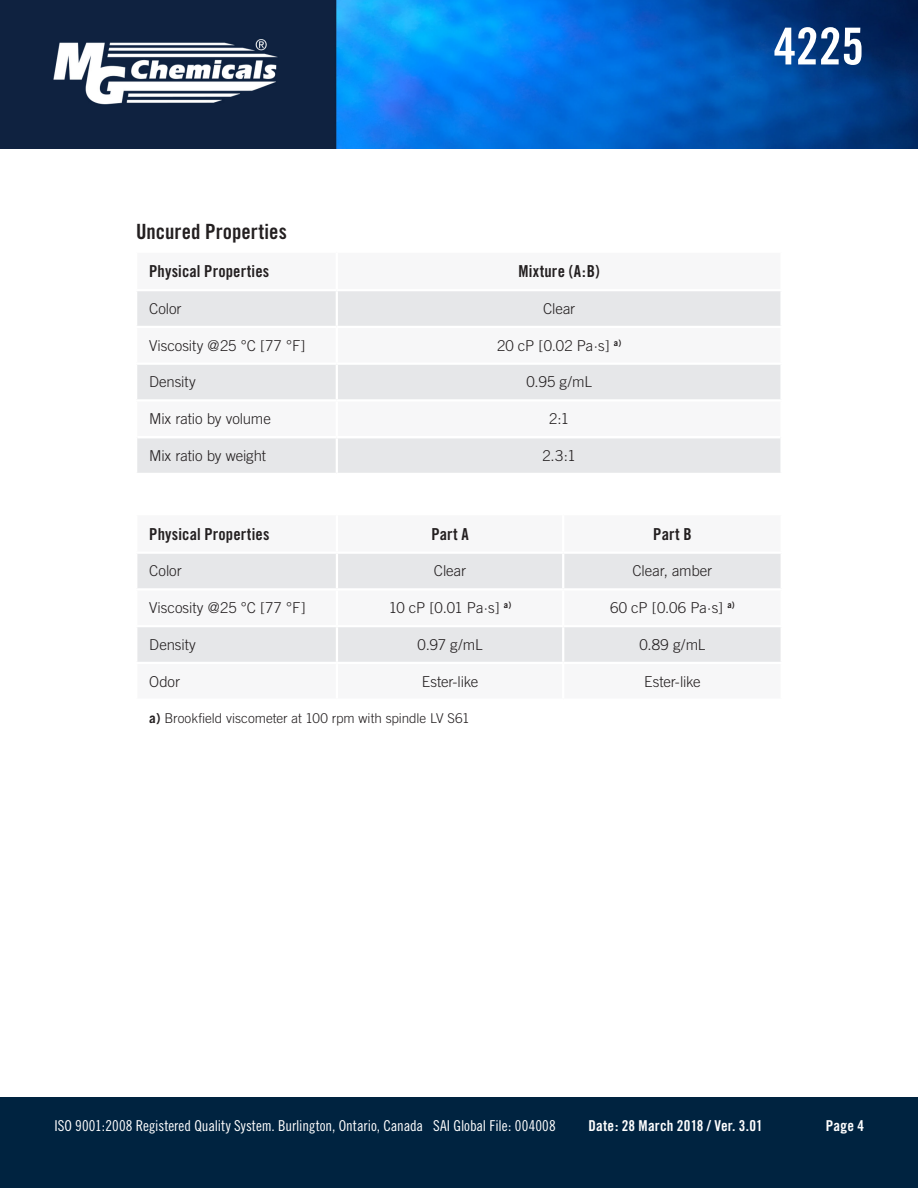
<style>
.page{position:relative;width:918px;height:1188px;background:#fff}
.page>*{position:absolute;margin:0;border:0;box-sizing:border-box;transform-origin:0 0}
.t1{font:51px "Trade Gothic Bold Cond Twenty";color:#fff}
.t2{font:21px "Trade Gothic Bold Cond Twenty";color:#231f20}
.t3{font:16.5px "Trade Gothic Bold Cond Twenty";letter-spacing:.015em;color:#231f20}
.t4{font:300 15px "Trade Gothic";letter-spacing:-.005em;color:#231f20}
.t5{font:15px "Trade Gothic Cond Eighteen";letter-spacing:-.005em;color:#fff}
.t6{font:15px "Trade Gothic Bold Cond Twenty";letter-spacing:.015em;color:#fff}
.t7{font:300 13.5px "Trade Gothic";color:#231f20}
.s1{font-weight:700}
</style>
<div class="page">
<img style="left:0;top:0;width:918px;height:149px">
<div style="left:0;top:1097px;width:918px;height:91px;background:#002340"></div>
<svg style="left:137px;top:291px;width:643px;height:182px;fill:#e6e7e9"></svg>
<hr style="left:336px;top:291px;width:2px;height:35px;background:#fff">
<hr style="left:135px;top:326px;width:202px;height:2px;background:#fff">
<hr style="left:337px;top:326px;width:446px;height:2px;background:#fff">
<hr style="left:336px;top:328px;width:2px;height:35px;background:#fff">
<hr style="left:135px;top:363px;width:202px;height:2px;background:#fff">
<hr style="left:337px;top:363px;width:446px;height:2px;background:#fff">
<hr style="left:336px;top:365px;width:2px;height:34px;background:#fff">
<hr style="left:135px;top:399px;width:202px;height:3px;background:#fff">
<hr style="left:337px;top:399px;width:446px;height:3px;background:#fff">
<hr style="left:336px;top:402px;width:2px;height:34px;background:#fff">
<hr style="left:336px;top:438px;width:2px;height:35px;background:#fff">
<hr style="left:137px;top:436px;width:200px;height:2px;background:#fff">
<hr style="left:337px;top:436px;width:443px;height:2px;background:#fff">
<svg style="left:137px;top:554px;width:644px;height:108px;fill:#e6e7e9"></svg>
<hr style="left:336px;top:554px;width:2px;height:34px;background:#fff">
<hr style="left:562px;top:554px;width:2px;height:34px;background:#fff">
<hr style="left:135px;top:588px;width:202px;height:3px;background:#fff">
<hr style="left:337px;top:588px;width:226px;height:3px;background:#fff">
<hr style="left:336px;top:591px;width:2px;height:34px;background:#fff">
<hr style="left:563px;top:588px;width:220px;height:3px;background:#fff">
<hr style="left:562px;top:591px;width:2px;height:34px;background:#fff">
<hr style="left:135px;top:625px;width:202px;height:2px;background:#fff">
<hr style="left:337px;top:625px;width:226px;height:2px;background:#fff">
<hr style="left:336px;top:627px;width:2px;height:35px;background:#fff">
<hr style="left:563px;top:625px;width:220px;height:2px;background:#fff">
<hr style="left:562px;top:627px;width:2px;height:35px;background:#fff">
<h1 class="t1" style="left:774px;top:15px;width:92px">4225</h1>
<p class="t2" style="left:136px;top:218px;width:152px">Uncured Properties</p>
<p class="t3" style="left:149px;top:261px;width:122px">Physical Properties</p>
<p class="t3" style="left:519px;top:261px;width:83px">Mixture (A:B)</p>
<p class="t4" style="left:149px;top:300px;width:34px">Color</p>
<p class="t4" style="left:543px;top:300px;width:34px">Clear</p>
<p class="t4" style="left:149px;top:336px;width:158px">Viscosity @25 °C [77 °F]</p>
<p class="t4" style="left:497px;top:336px;width:126px">20 cP [0.02 Pa·s] <sup>a)</sup></p>
<p class="t4" style="left:149px;top:373px;width:48px">Density</p>
<p class="t4" style="left:526px;top:373px;width:67px">0.95 g/mL</p>
<p class="t4" style="left:149px;top:410px;width:123px">Mix ratio by volume</p>
<p class="t4" style="left:549px;top:410px;width:22px">2:1</p>
<p class="t4" style="left:149px;top:447px;width:119px">Mix ratio by weight</p>
<p class="t4" style="left:543px;top:447px;width:35px">2.3:1</p>
<p class="t3" style="left:149px;top:524px;width:122px">Physical Properties</p>
<p class="t3" style="left:431px;top:524px;width:39px">Part A</p>
<p class="t3" style="left:653px;top:524px;width:40px">Part B</p>
<p class="t4" style="left:149px;top:562px;width:34px">Color</p>
<p class="t4" style="left:434px;top:562px;width:34px">Clear</p>
<p class="t4" style="left:633px;top:562px;width:81px">Clear, amber</p>
<p class="t4" style="left:149px;top:599px;width:158px">Viscosity @25 °C [77 °F]</p>
<p class="t4" style="left:389px;top:599px;width:124px">10 cP [0.01 Pa·s] <sup>a)</sup></p>
<p class="t4" style="left:610px;top:599px;width:126px">60 cP [0.06 Pa·s] <sup>a)</sup></p>
<p class="t4" style="left:149px;top:636px;width:48px">Density</p>
<p class="t4" style="left:418px;top:636px;width:66px">0.97 g/mL</p>
<p class="t4" style="left:639px;top:636px;width:67px">0.89 g/mL</p>
<p class="t4" style="left:149px;top:672px;width:32px">Odor</p>
<p class="t4" style="left:422px;top:672px;width:58px">Ester-like</p>
<p class="t4" style="left:644px;top:672px;width:58px">Ester-like</p>
<p class="t7" style="left:149px;top:710px;width:322px"><span class="s1">a)</span> Brookfield viscometer at 100 rpm with spindle LV S61</p>
<p class="t5" style="left:54px;top:1117px;width:503px">ISO 9001:2008 Registered Quality System. Burlington, Ontario, Canada SAI Global File: 004008</p>
<p class="t6" style="left:588px;top:1117px;width:176px">Date: 28 March 2018 / Ver. 3.01</p>
<p class="t6" style="left:826px;top:1116px;width:40px">Page 4</p>
</div>
